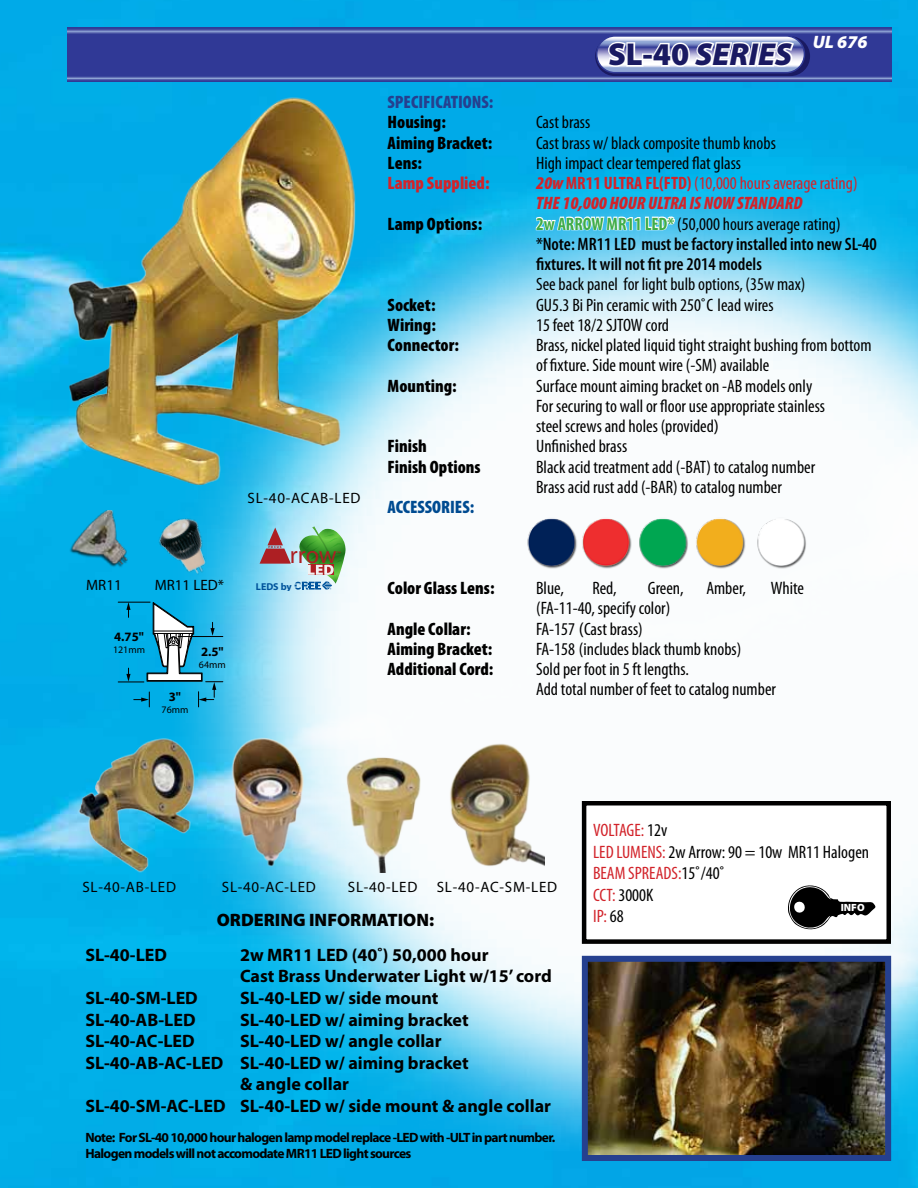
<style>
.page{position:relative;width:918px;height:1188px;background:#fff}
.page>*{position:absolute;margin:0;border:0;box-sizing:border-box;transform-origin:0 0}
.t1{font:italic 900 31.8px "Myriad Pro";color:#1a1a62}
.t2{font:24.3px "Myriad Pro";color:#ad1f23}
.t3{font:condensed 18px/20.2px "Myriad Pro";color:#000}
.t4{font:700 18px/21.6px "Myriad Pro";color:#000}
.t5{font:900 condensed 18px "Myriad Pro";color:#000}
.t6{font:600 condensed 18px/20.2px "Myriad Pro";color:#000}
.t7{font:italic 900 condensed 18px/20.2px "Myriad Pro";color:#d2232a}
.t8{font:900 18px "Myriad Pro";color:#000}
.t9{font:900 condensed 18px "Myriad Pro";color:#25408f}
.t10{font:900 condensed 18px "Myriad Pro";color:#d2232a}
.t11{font:900 condensed 18px "Myriad Pro";color:#004b91}
.t12{font:italic 900 18px "Myriad Pro";color:#fff}
.t13{font:15px "Myriad";letter-spacing:.05em;color:#000}
.t14{font:15px "Myriad Pro";color:#000}
.t15{font:700 13.5px/16.2px "Myriad Pro";letter-spacing:-.05em;color:#000}
.t16{font:700 12.75px "Myriad";color:#000}
.t17{font:900 10.5px "Myriad Pro";color:#fff}
.t18{font:700 10.05px "Myriad Pro";color:#00539b}
.t19{font:9.9px "Myriad";color:#000}
.t20{font:900 3.15px "Myriad Pro";letter-spacing:.25em;color:#ad1f23}
.s1{font-style:normal}
.s2{font-weight:700;font-style:normal}
.s3{font-weight:400;font-style:normal}
.s4{font-weight:700;color:#41ad49}
.s5{font-weight:400}
.s6{font-stretch:normal}
.s7{color:#d2232a}
</style>
<div class="page">
<img style="left:0;top:0;width:918px;height:1188px">
<img style="left:168px;top:177px;width:750px;height:978px">
<svg style="left:68px;top:27px;width:824px;height:8px;background:#4e5aa8"></svg>
<svg style="left:68px;top:35px;width:824px;height:46px;background:#353e98"></svg>
<div style="left:595px;top:36px;width:215px;height:40px;border:2px solid #1a1a62;border-radius:19px"></div>
<svg style="left:597px;top:36px;width:207px;height:37px"></svg>
<div style="left:596px;top:35px;width:209px;height:38px;border:2px solid #303a96;border-radius:18px"></div>
<svg style="left:605px;top:40px;width:40px;height:28px"></svg>
<div style="left:642px;top:53px;width:11px;height:7px;border:3px solid #fff"></div>
<svg style="left:651px;top:40px;width:145px;height:29px"></svg>
<img style="left:53px;top:511px;width:92px;height:61px">
<img style="left:135px;top:516px;width:93px;height:66px">
<img style="left:589px;top:963px;width:295px;height:191px">
<div style="left:582px;top:956px;width:309px;height:205px;border:6px solid #25408f"></div>
<svg style="left:534px;top:165px;width:142px;height:95px;background:#3fc3ee"></svg>
<img style="left:521px;top:507px;width:296px;height:66px">
<svg style="left:118px;top:602px;width:105px;height:105px;background:#30acd5"></svg>
<svg style="left:260px;top:526px;width:86px;height:64px;background:#91b7a7"></svg>
<img style="left:70px;top:735px;width:154px;height:145px">
<img style="left:211px;top:726px;width:109px;height:147px">
<img style="left:327px;top:741px;width:108px;height:132px">
<img style="left:435px;top:730px;width:109px;height:147px">
<img style="left:44px;top:79px;width:391px;height:431px">
<div style="left:584px;top:803px;width:305px;height:139px;background:#fff"></div>
<div style="left:582px;top:801px;width:309px;height:143px;border:4px solid #000"></div>
<svg style="left:788px;top:885px;width:88px;height:45px"></svg>
<p class="t16" style="left:166px;top:574px;width:14px">3"</p>
<p class="t14" style="left:86px;top:576px;width:37px">MR11</p>
<p class="t14" style="left:155px;top:576px;width:71px">MR11 LED*</p>
<p class="t16" style="left:114px;top:631px;width:31px">4.75"</p>
<p class="t19" style="left:113px;top:645px;width:33px">121mm</p>
<p class="t16" style="left:201px;top:645px;width:24px">2.5"</p>
<p class="t19" style="left:199px;top:659px;width:28px">64mm</p>
<p class="t16" style="left:169px;top:690px;width:14px">3"</p>
<p class="t19" style="left:162px;top:705px;width:28px">76mm</p>
<p class="t13" style="left:248px;top:491px;width:114px">SL-40-ACAB-LED</p>
<p class="t20" style="left:268px;top:545px;width:15px">FOCUS</p>
<p class="t18" style="left:256px;top:580px;width:37px">LEDS by</p>
<h2 class="t2" style="left:290px;top:540px;width:48px">rrow</h2>
<h1 class="t1" style="left:608px;top:37px;width:186px"><span class="s1">SL-40</span> SERIES</h1>
<p class="t12" style="left:813px;top:32px;width:56px">UL 676</p>
<p class="t9" style="left:388px;top:92px;width:107px">SPECIFICATIONS:</p>
<p class="t5" style="left:388px;top:112px;width:60px">Housing:</p>
<p class="t3" style="left:536px;top:112px;width:56px">Cast brass</p>
<p class="t5" style="left:388px;top:132px;width:106px">Aiming Bracket:</p>
<p class="t3" style="left:536px;top:132px;width:241px">Cast brass w/ black composite thumb knobs</p>
<p class="t5" style="left:388px;top:153px;width:36px">Lens:</p>
<p class="t3" style="left:536px;top:152px;width:207px">High impact clear tempered flat glass</p>
<p class="t10" style="left:388px;top:173px;width:103px">Lamp Supplied:</p>
<p class="t7" style="left:536px;top:173px;width:323px">20w <span class="s2">MR11 ULTRA FL(FTD)</span> <span class="s3">(10,000 hours average rating)<br></span>THE 10,000 HOUR ULTRA IS NOW STANDARD</p>
<p class="t5" style="left:388px;top:213px;width:96px">Lamp Options:</p>
<p class="t6" style="left:536px;top:214px;width:342px"><span class="s4">2w ARROW MR11 LED*</span> <span class="s5">(50,000 hours average rating) </span>*Note: MR11 LED must be factory installed into new SL-40 fixtures. It will not fit pre 2014 models</p>
<p class="t3" style="left:536px;top:274px;width:271px">See back panel for light bulb options, (35w max)</p>
<p class="t5" style="left:388px;top:294px;width:49px">Socket:</p>
<p class="t3" style="left:536px;top:294px;width:239px">GU5.3 Bi Pin ceramic with 250˚C lead wires</p>
<p class="t5" style="left:388px;top:315px;width:50px">Wiring:</p>
<p class="t3" style="left:536px;top:314px;width:135px">15 feet 18/2 SJTOW cord</p>
<p class="t5" style="left:388px;top:335px;width:73px">Connector:</p>
<p class="t3" style="left:536px;top:335px;width:337px">Brass, nickel plated liquid tight straight bushing from bottom of fixture. Side mount wire (-SM) available</p>
<p class="t5" style="left:388px;top:375px;width:71px">Mounting:</p>
<p class="t3" style="left:536px;top:375px;width:290px">Surface mount aiming bracket on -AB models only<br>For securing to wall or floor use appropriate stainless steel screws and holes (provided<span class="s6">)</span></p>
<p class="t5" style="left:388px;top:436px;width:41px">Finish</p>
<p class="t3" style="left:536px;top:436px;width:93px">Unfinished brass</p>
<p class="t5" style="left:388px;top:456px;width:94px">Finish Options</p>
<p class="t3" style="left:536px;top:456px;width:281px">Black acid treatment add (-BAT) to catalog number<br>Brass acid rust add (-BAR) to catalog number</p>
<p class="t11" style="left:388px;top:497px;width:88px">ACCESSORIES:</p>
<p class="t5" style="left:388px;top:578px;width:108px">Color Glass Lens:</p>
<p class="t3" style="left:536px;top:578px;width:29px">Blue,</p>
<p class="t3" style="left:592px;top:578px;width:26px">Red,</p>
<p class="t3" style="left:648px;top:578px;width:37px">Green,</p>
<p class="t3" style="left:706px;top:578px;width:41px">Amber,</p>
<p class="t3" style="left:771px;top:578px;width:35px">White</p>
<p class="t3" style="left:536px;top:598px;width:136px">(FA-11-40, specify color)</p>
<p class="t5" style="left:388px;top:618px;width:84px">Angle Collar:</p>
<p class="t3" style="left:536px;top:618px;width:108px">FA-157 <span class="s6">(</span>Cast brass)</p>
<p class="t5" style="left:388px;top:639px;width:106px">Aiming Bracket:</p>
<p class="t3" style="left:536px;top:638px;width:207px">FA-158 (includes black thumb knobs)</p>
<p class="t5" style="left:388px;top:659px;width:107px">Additional Cord:</p>
<p class="t3" style="left:536px;top:659px;width:241px">Sold per foot in 5 ft lengths.<br>Add total number of feet to catalog number</p>
<p class="t13" style="left:82px;top:880px;width:95px">SL-40-AB-LED</p>
<p class="t13" style="left:222px;top:880px;width:96px">SL-40-AC-LED</p>
<p class="t13" style="left:348px;top:880px;width:71px">SL-40-LED</p>
<p class="t13" style="left:437px;top:880px;width:122px">SL-40-AC-SM-LED</p>
<p class="t8" style="left:217px;top:909px;width:219px">ORDERING INFORMATION:</p>
<p class="t4" style="left:86px;top:943px;width:83px">SL-40-LED</p>
<p class="t4" style="left:240px;top:943px;width:313px">2w MR11 LED (40˚) 50,000 hour<br>Cast Brass Underwater Light w/15’ cord</p>
<p class="t4" style="left:86px;top:987px;width:114px">SL-40-SM-LED</p>
<p class="t4" style="left:240px;top:987px;width:200px">SL-40-LED w/ side mount</p>
<p class="t4" style="left:86px;top:1008px;width:112px">SL-40-AB-LED</p>
<p class="t4" style="left:240px;top:1008px;width:230px">SL-40-LED w/ aiming bracket</p>
<p class="t4" style="left:86px;top:1030px;width:111px">SL-40-AC-LED</p>
<p class="t4" style="left:240px;top:1030px;width:203px">SL-40-LED w/ angle collar</p>
<p class="t4" style="left:86px;top:1051px;width:385px">SL-40-AB-AC-LED SL-40-LED w/ aiming bracket</p>
<p class="t4" style="left:240px;top:1073px;width:111px">&amp; angle collar</p>
<p class="t4" style="left:86px;top:1095px;width:467px">SL-40-SM-AC-LED SL-40-LED w/ side mount &amp; angle collar</p>
<p class="t15" style="left:86px;top:1129px;width:471px">Note: For SL-40 10,000 hour halogen lamp model replace -LED with -ULT in part number.<br>Halogen models will not accomodate MR11 LED light sources</p>
<p class="t3" style="left:593px;top:819px;width:278px;line-height:21.6px"><span class="s7">VOLTAGE:</span> 12v<br><span class="s7">LED LUMENS:</span> 2w Arrow: 90 = 10w MR11 Halogen<br><span class="s7">BEAM SPREADS:</span>15˚/40˚<br><span class="s7">CCT:</span> 3000K<br><span class="s7">IP:</span> 68</p>
<p class="t17" style="left:841px;top:901px;width:25px">INFO</p>
</div>
